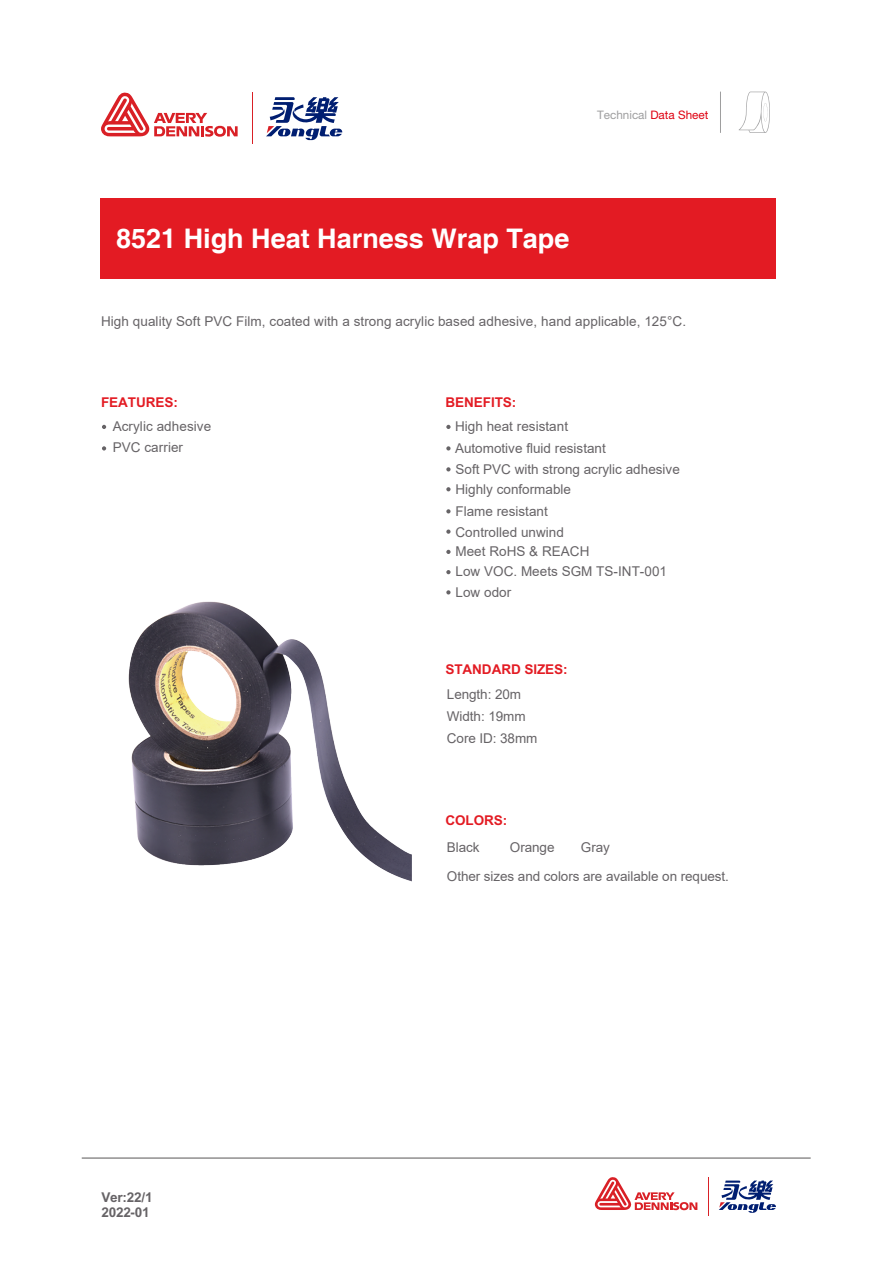
<style>
.page{position:relative;width:893px;height:1263px;background:#fff}
.page>*{position:absolute;margin:0;border:0;box-sizing:border-box;transform-origin:0 0}
.t1{font:700 27px "Helvetica";color:#fff}
.t2{font:13.5px/21px "Arial";color:#666366}
.t3{font:700 13.5px "Arial";letter-spacing:-.005em;color:#e31b23}
.t4{font:700 13.5px/14.1px "Arial";letter-spacing:-.015em;color:#666366}
.t5{font:11.7px "Helvetica Neue LT Pro";color:#9e9e9f}
.s1{color:#df0011}
</style>
<div class="page">
<div style="left:100px;top:198px;width:675px;height:80px;background:#e31b23"></div>
<hr style="left:252px;top:93px;width:1px;height:51px;background:#d92026">
<svg style="left:101px;top:92px;width:137px;height:45px"></svg>
<svg style="left:266px;top:97px;width:76px;height:43px"></svg>
<svg style="left:739px;top:92px;width:31px;height:41px"></svg>
<hr style="left:720px;top:92px;width:1px;height:41px;background:#9e9e9f">
<hr style="left:709px;top:1177px;width:1px;height:39px;background:#d92026">
<svg style="left:595px;top:1177px;width:102px;height:33px"></svg>
<svg style="left:719px;top:1180px;width:57px;height:33px"></svg>
<hr style="left:82px;top:1158px;width:729px;height:1px;background:#595757">
<svg style="left:102px;top:425px;width:4px;height:4px"></svg>
<svg style="left:102px;top:446px;width:4px;height:4px"></svg>
<svg style="left:446px;top:425px;width:5px;height:4px"></svg>
<svg style="left:446px;top:446px;width:5px;height:4px"></svg>
<svg style="left:446px;top:467px;width:5px;height:4px"></svg>
<svg style="left:446px;top:509px;width:5px;height:4px"></svg>
<svg style="left:446px;top:529px;width:5px;height:5px"></svg>
<svg style="left:446px;top:550px;width:5px;height:4px"></svg>
<svg style="left:446px;top:487px;width:5px;height:4px"></svg>
<svg style="left:446px;top:570px;width:5px;height:4px"></svg>
<svg style="left:446px;top:590px;width:5px;height:4px"></svg>
<img style="left:128px;top:601px;width:284px;height:281px">
<p class="t5" style="left:597px;top:108px;width:113px">Technical <span class="s1">Data Sheet</span></p>
<h1 class="t1" style="left:116px;top:222px;width:455px">8521 High Heat Harness Wrap Tape</h1>
<p class="t2" style="left:101px;top:311px;width:587px">High quality Soft PVC Film, coated with a strong acrylic based adhesive, hand applicable, 125°C.</p>
<p class="t3" style="left:101px;top:394px;width:78px">FEATURES:</p>
<p class="t2" style="left:113px;top:416px;width:100px">Acrylic adhesive<br>PVC carrier</p>
<p class="t4" style="left:101px;top:1191px;width:53px">Ver:22/1<br>2022-01</p>
<p class="t3" style="left:445px;top:394px;width:72px">BENEFITS:</p>
<p class="t2" style="left:455px;top:416px;width:226px">High heat resistant<br>Automotive fluid resistant<br>Soft PVC with strong acrylic adhesive</p>
<p class="t2" style="left:456px;top:500px;width:94px">Flame resistant</p>
<p class="t2" style="left:456px;top:478px;width:117px">Highly conformable</p>
<p class="t2" style="left:456px;top:522px;width:213px;line-height:20px">Controlled unwind<br>Meet RoHS &amp; REACH<br>Low VOC. Meets SGM TS-INT-001<br>Low odor</p>
<p class="t3" style="left:445px;top:662px;width:124px">STANDARD SIZES:</p>
<p class="t2" style="left:447px;top:683px;width:92px;line-height:22px">Length: 20m<br>Width: 19mm<br>Core ID: 38mm</p>
<p class="t3" style="left:445px;top:812px;width:63px">COLORS:</p>
<p class="t2" style="left:447px;top:837px;width:34px">Black</p>
<p class="t2" style="left:510px;top:837px;width:46px">Orange</p>
<p class="t2" style="left:581px;top:837px;width:31px">Gray</p>
<p class="t2" style="left:447px;top:865px;width:284px">Other sizes and colors are available on request.</p>
</div>
